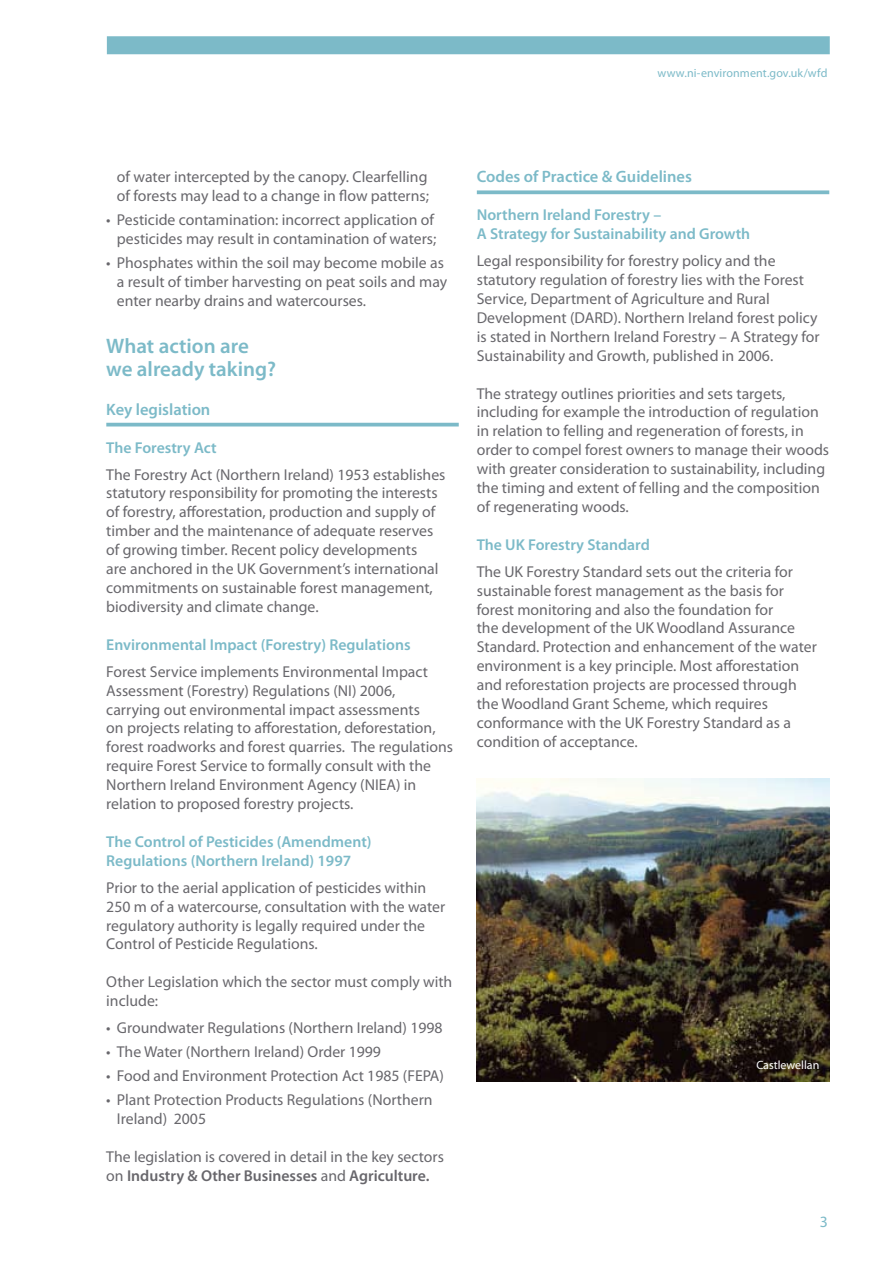
<style>
.page{position:relative;width:893px;height:1263px;background:#fff}
.page>*{position:absolute;margin:0;border:0;box-sizing:border-box;transform-origin:0 0}
.t1{font:600 21px/22.5px "Myriad Pro";color:#7cbac8}
.t2{font:600 16.5px "Myriad Pro";color:#7cbac8}
.t3{font:15.75px/18.9px "Myriad Pro";color:#68676c}
.t4{font:600 15.75px/18.9px "Myriad Pro";color:#7cbac8}
.t5{font:15.75px "Myriad Pro";color:#7cbac8}
.t6{font:12px "Myriad Pro";letter-spacing:.01em;color:#7cbac8}
.t7{font:12px "Myriad Pro";color:#fff}
.s1{font-weight:600}
</style>
<div class="page">
<div style="left:107px;top:36px;width:723px;height:18px;background:#7cbac8"></div>
<hr style="left:106px;top:423px;width:353px;height:3px;background:#7cbac8">
<svg style="left:477px;top:190px;width:352px;height:4px"></svg>
<img style="left:477px;top:778px;width:352px;height:303px">
<p class="t6" style="left:657px;top:66px;width:172px">w ww.ni-environment.gov.uk /wfd</p>
<p class="t3" style="left:117px;top:167px;width:314px">of water intercepted by the canopy. Clearfelling of forests may lead to a change in flow patterns;</p>
<p class="t3" style="left:106px;top:210px;width:332px;text-align:right">• Pesticide contamination: incorrect application of pesticides may result in contamination of waters;</p>
<p class="t3" style="left:117px;top:253px;width:332px;text-indent:-11px">• Phosphates within the soil may become mobile as a result of timber harvesting on peat soils and may enter nearby drains and watercourses.</p>
<h3 class="t1" style="left:106px;top:334px;width:171px">What action are we already taking?</h3>
<h4 class="t2" style="left:106px;top:399px;width:106px">Key legislation</h4>
<h5 class="t4" style="left:106px;top:437px;width:112px">The Forestry Act</h5>
<p class="t3" style="left:106px;top:465px;width:341px">The Forestry Act (Northern Ireland) 1953 establishes statutory responsibility for promoting the interests of forestry, afforestation, production and supply of timber and the maintenance of adequate reserves of growing timber. Recent policy developments<br>are anchored in the UK Government’s international commitments on sustainable forest management, biodiversity and climate change.</p>
<h5 class="t4" style="left:106px;top:634px;width:306px">Environmental Impact (Forestry) Regulations</h5>
<p class="t3" style="left:106px;top:662px;width:348px">Forest Service implements Environmental Impact Assessment (Forestry) Regulations (NI) 2006, carrying out environmental impact assessments<br>on projects relating to afforestation, deforestation, forest roadworks and forest quarries. The regulations require Forest Service to formally consult with the Northern Ireland Environment Agency (NIEA) in relation to proposed forestry projects.</p>
<h5 class="t4" style="left:106px;top:832px;width:267px">The Control of Pesticides (Amendment)<br>Regulations (Northern Ireland) 1997</h5>
<p class="t3" style="left:106px;top:878px;width:340px">Prior to the aerial application of pesticides within 250 m of a watercourse, consultation with the water regulatory authority is legally required under the Control of Pesticide Regulations.</p>
<p class="t3" style="left:106px;top:972px;width:348px">Other Legislation which the sector must comply with include:</p>
<p class="t3" style="left:106px;top:1018px;width:338px">• Groundwater Regulations (Northern Ireland) 1998</p>
<p class="t3" style="left:106px;top:1042px;width:276px">• The Water (Northern Ireland) Order 1999</p>
<p class="t3" style="left:106px;top:1066px;width:339px">• Food and Environment Protection Act 1985 (FEPA)</p>
<p class="t3" style="left:117px;top:1090px;width:317px;text-indent:-11px">• Plant Protection Products Regulations (Northern<br>Ireland) 2005</p>
<p class="t3" style="left:106px;top:1147px;width:339px">The legislation is covered in detail in the key sectors on <span class="s1">Industry &amp; Other Businesses</span> and <span class="s1">Agriculture.</span></p>
<h4 class="t2" style="left:477px;top:166px;width:217px">Codes of Practice &amp; Guidelines</h4>
<h5 class="t4" style="left:477px;top:205px;width:275px">Northern Ireland Forestry –<br>A Strategy for Sustainability and Growth</h5>
<p class="t3" style="left:477px;top:251px;width:344px">Legal responsibility for forestry policy and the statutory regulation of forestry lies with the Forest Service, Department of Agriculture and Rural Development (DARD). Northern Ireland forest policy is stated in Northern Ireland Forestry – A Strategy for Sustainability and Growth, published in 2006.</p>
<p class="t3" style="left:477px;top:383px;width:354px">The strategy outlines priorities and sets targets, including for example the introduction of regulation in relation to felling and regeneration of forests, in order to compel forest owners to manage their woods with greater consideration to sustainability, including the timing and extent of felling and the composition of regenerating woods.</p>
<h5 class="t4" style="left:477px;top:535px;width:175px">The UK Forestry Standard</h5>
<p class="t3" style="left:477px;top:562px;width:342px">The UK Forestry Standard sets out the criteria for sustainable forest management as the basis for forest monitoring and also the foundation for<br>the development of the UK Woodland Assurance Standard. Protection and enhancement of the water environment is a key principle. Most afforestation and reforestation projects are processed through the Woodland Grant Scheme, which requires conformance with the UK Forestry Standard as a condition of acceptance.</p>
<p class="t7" style="left:756px;top:1057px;width:65px">Castlewellan</p>
<p class="t5" style="left:820px;top:1212px;width:10px">3</p>
</div>
